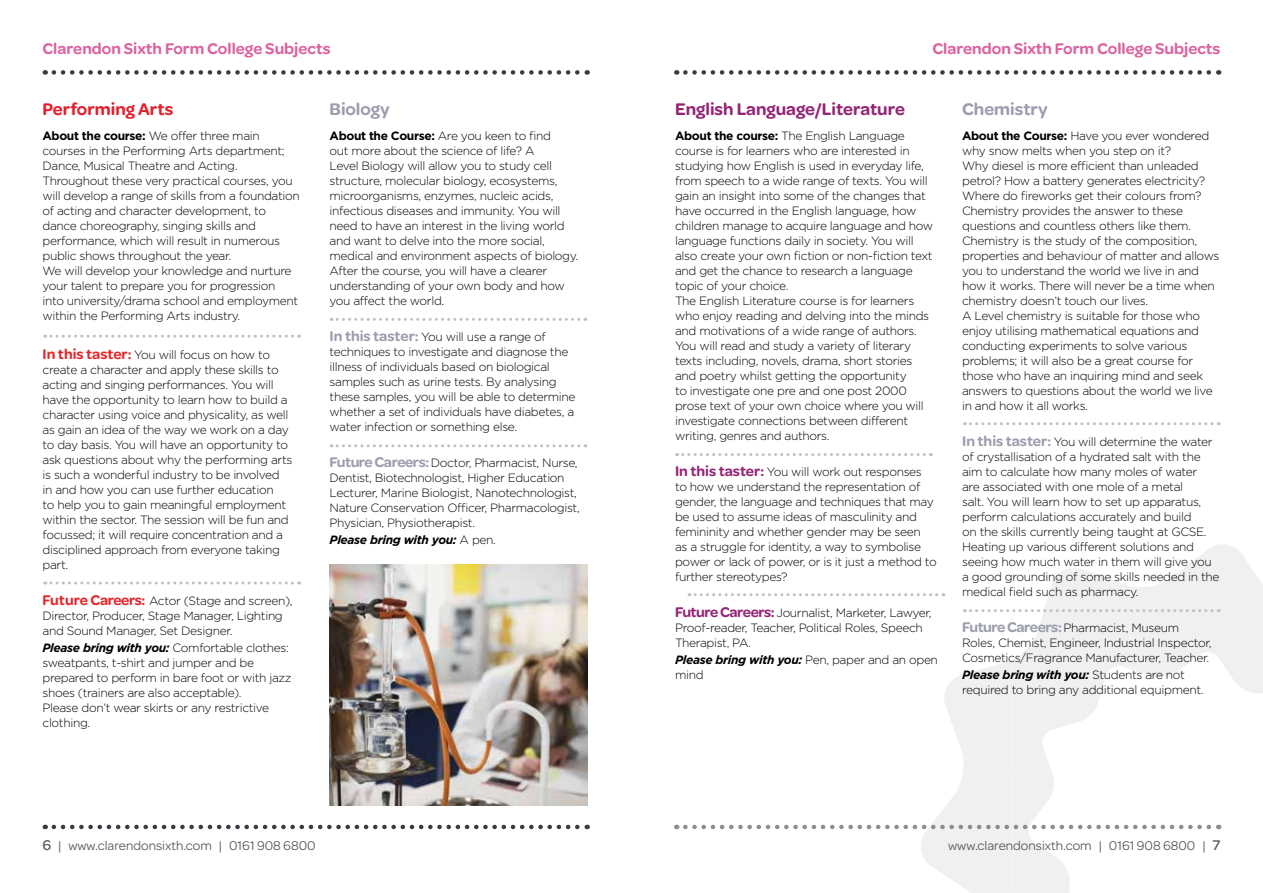
<style>
.page{position:relative;width:1263px;height:893px;background:#fff}
.page>*{position:absolute;margin:0;border:0;box-sizing:border-box;transform-origin:0 0}
.t1{font:600 18px "Omnes";color:#942476}
.t2{font:600 18px "Omnes";color:#9b9dad}
.t3{font:600 18px "Omnes";color:#e41f2c}
.t4{font:600 16.5px "Omnes";color:#db64a0}
.t5{font:13.5px "Omnes";color:#575756}
.t6{font:300 12px/15px "Gotham HTF";letter-spacing:-.03em;color:#000}
.t7{font:italic 700 12px "Gotham HTF";letter-spacing:-.03em;color:#000}
.s1{font-weight:700}
.s2{font-family:"Omnes";font-weight:600;font-size:15px;color:#e3282c}
.s3{font-weight:700;font-style:italic}
.s4{font-family:"Omnes";font-weight:600;font-size:15px;color:#9b9dad}
.s5{font-weight:300;font-style:normal}
.s6{font-family:"Omnes";font-weight:600;font-size:15px;color:#942476}
.s7{font-weight:500;font-size:15px}
</style>
<div class="page">
<svg style="left:54px;top:825px;width:534px;height:4px"></svg>
<svg style="left:54px;top:70px;width:534px;height:5px"></svg>
<svg style="left:685px;top:70px;width:534px;height:5px"></svg>
<svg style="left:331px;top:444px;width:255px;height:3px"></svg>
<svg style="left:331px;top:318px;width:255px;height:3px"></svg>
<svg style="left:45px;top:335px;width:255px;height:3px"></svg>
<svg style="left:683px;top:453px;width:248px;height:3px"></svg>
<svg style="left:45px;top:581px;width:255px;height:3px"></svg>
<svg style="left:964px;top:422px;width:255px;height:3px"></svg>
<svg style="left:685px;top:545px;width:578px;height:348px"></svg>
<img style="left:330px;top:565px;width:258px;height:241px">
<h2 class="t4" style="left:43px;top:37px;width:289px">Clarendon Sixth Form College Subjects</h2>
<h2 class="t4" style="left:932px;top:37px;width:289px">Clarendon Sixth Form College Subjects</h2>
<h1 class="t3" style="left:43px;top:96px;width:132px">Performing Arts</h1>
<p class="t6" style="left:43px;top:128px;width:259px"><span class="s1">About the course:</span> We offer three main courses in the Performing Arts department; Dance, Musical Theatre and Acting.<br>Throughout these very practical courses, you will develop a range of skills from a foundation of acting and character development, to dance choreography, singing skills and performance, which will result in numerous public shows throughout the year.<br>We will develop your knowledge and nurture your talent to prepare you for progression into university/drama school and employment within the Performing Arts industry.</p>
<p class="t6" style="left:43px;top:347px;width:251px"><span class="s2">In this taster:</span> You will focus on how to create a character and apply these skills to acting and singing performances. You will have the opportunity to learn how to build a character using voice and physicality, as well as gain an idea of the way we work on a day to day basis. You will have an opportunity to ask questions about why the performing arts is such a wonderful industry to be involved in and how you can use further education<br>to help you to gain meaningful employment within the sector. The session will be fun and focussed; it will require concentration and a disciplined approach from everyone taking part.</p>
<p class="t6" style="left:43px;top:593px;width:252px"><span class="s2">Future Careers:</span> Actor (Stage and screen),<br>Director, Producer, Stage Manager, Lighting and Sound Manager, Set Designer.</p>
<p class="t6" style="left:43px;top:640px;width:250px"><span class="s3">Please bring with you:</span> Comfortable clothes: sweatpants, t-shirt and jumper and be prepared to perform in bare foot or with jazz shoes (trainers are also acceptable).<br>Please don’t wear skirts or any restrictive clothing.</p>
<h1 class="t2" style="left:330px;top:96px;width:62px">Biology</h1>
<p class="t6" style="left:330px;top:128px;width:250px"><span class="s1">About the Course:</span> Are you keen to find<br>out more about the science of life? A<br>Level Biology will allow you to study cell structure, molecular biology, ecosystems, microorganisms, enzymes, nucleic acids, infectious diseases and immunity. You will need to have an interest in the living world and want to delve into the more social, medical and environment aspects of biology.<br>After the course, you will have a clearer understanding of your own body and how you affect the world.</p>
<p class="t6" style="left:330px;top:329px;width:247px"><span class="s4">In this taster:</span> You will use a range of techniques to investigate and diagnose the illness of individuals based on biological samples such as urine tests. By analysing these samples, you will be able to determine whether a set of individuals have diabetes, a water infection or something else.</p>
<p class="t6" style="left:330px;top:455px;width:252px"><span class="s4">Future Careers:</span> Doctor, Pharmacist, Nurse, Dentist, Biotechnologist, Higher Education Lecturer, Marine Biologist, Nanotechnologist, Nature Conservation Officer, Pharmacologist, Physician, Physiotherapist.</p>
<p class="t7" style="left:330px;top:532px;width:168px">Please bring with you: <span class="s5">A pen.</span></p>
<h1 class="t1" style="left:675px;top:96px;width:231px">English Language/Literature</h1>
<p class="t6" style="left:675px;top:128px;width:260px"><span class="s1">About the course:</span> The English Language course is for learners who are interested in studying how English is used in everyday life, from speech to a wide range of texts. You will gain an insight into some of the changes that have occurred in the English language, how children manage to acquire language and how language functions daily in society. You will also create your own fiction or non-fiction text and get the chance to research a language topic of your choice.<br>The English Literature course is for learners who enjoy reading and delving into the minds and motivations of a wide range of authors.<br>You will read and study a variety of literary texts including, novels, drama, short stories and poetry whilst getting the opportunity<br>to investigate one pre and one post 2000 prose text of your own choice where you will investigate connections between different writing, genres and authors.</p>
<p class="t6" style="left:675px;top:464px;width:263px"><span class="s6">In this taster:</span> You will work out responses<br>to how we understand the representation of gender, the language and techniques that may be used to assume ideas of masculinity and femininity and whether gender may be seen<br>as a struggle for identity, a way to symbolise power or lack of power, or is it just a method to further stereotypes?</p>
<p class="t6" style="left:675px;top:605px;width:258px"><span class="s6">Future Careers:</span> Journalist, Marketer, Lawyer,<br>Proof-reader, Teacher, Political Roles, Speech<br>Therapist, PA.</p>
<p class="t6" style="left:675px;top:652px;width:264px"><span class="s3">Please bring with you:</span> Pen, paper and an open mind</p>
<h1 class="t2" style="left:962px;top:96px;width:87px">Chemistry</h1>
<p class="t6" style="left:962px;top:128px;width:259px"><span class="s1">About the Course:</span> Have you ever wondered why snow melts when you step on it?<br>Why diesel is more efficient than unleaded petrol? How a battery generates electricity?<br>Where do fireworks get their colours from?<br>Chemistry provides the answer to these questions and countless others like them.<br>Chemistry is the study of the composition, properties and behaviour of matter and allows you to understand the world we live in and how it works. There will never be a time when chemistry doesn’t touch our lives.<br>A Level chemistry is suitable for those who enjoy utilising mathematical equations and conducting experiments to solve various problems; it will also be a great course for those who have an inquiring mind and seek answers to questions about the world we live in and how it all works.</p>
<p class="t6" style="left:962px;top:434px;width:259px"><span class="s4">In this taster:</span> You will determine the water of crystallisation of a hydrated salt with the aim to calculate how many moles of water<br>are associated with one mole of a metal<br>salt. You will learn how to set up apparatus, perform calculations accurately and build<br>on the skills currently being taught at GCSE.<br>Heating up various different solutions and seeing how much water in them will give you a good grounding of some skills needed in the medical field such as pharmacy.</p>
<p class="t6" style="left:962px;top:620px;width:251px"><span class="s4">Future Careers:</span> Pharmacist, Museum<br>Roles, Chemist, Engineer, Industrial Inspector,<br>Cosmetics/Fragrance Manufacturer, Teacher.</p>
<p class="t6" style="left:962px;top:667px;width:243px"><span class="s3">Please bring with you:</span> Students are not required to bring any additional equipment.</p>
<p class="t5" style="left:43px;top:836px;width:275px"><span class="s7">6</span> | www.clarendonsixth.com | 0161 908 6800</p>
<p class="t5" style="left:948px;top:836px;width:274px">www.clarendonsixth.com | 0161 908 6800 | <span class="s7">7</span></p>
</div>
